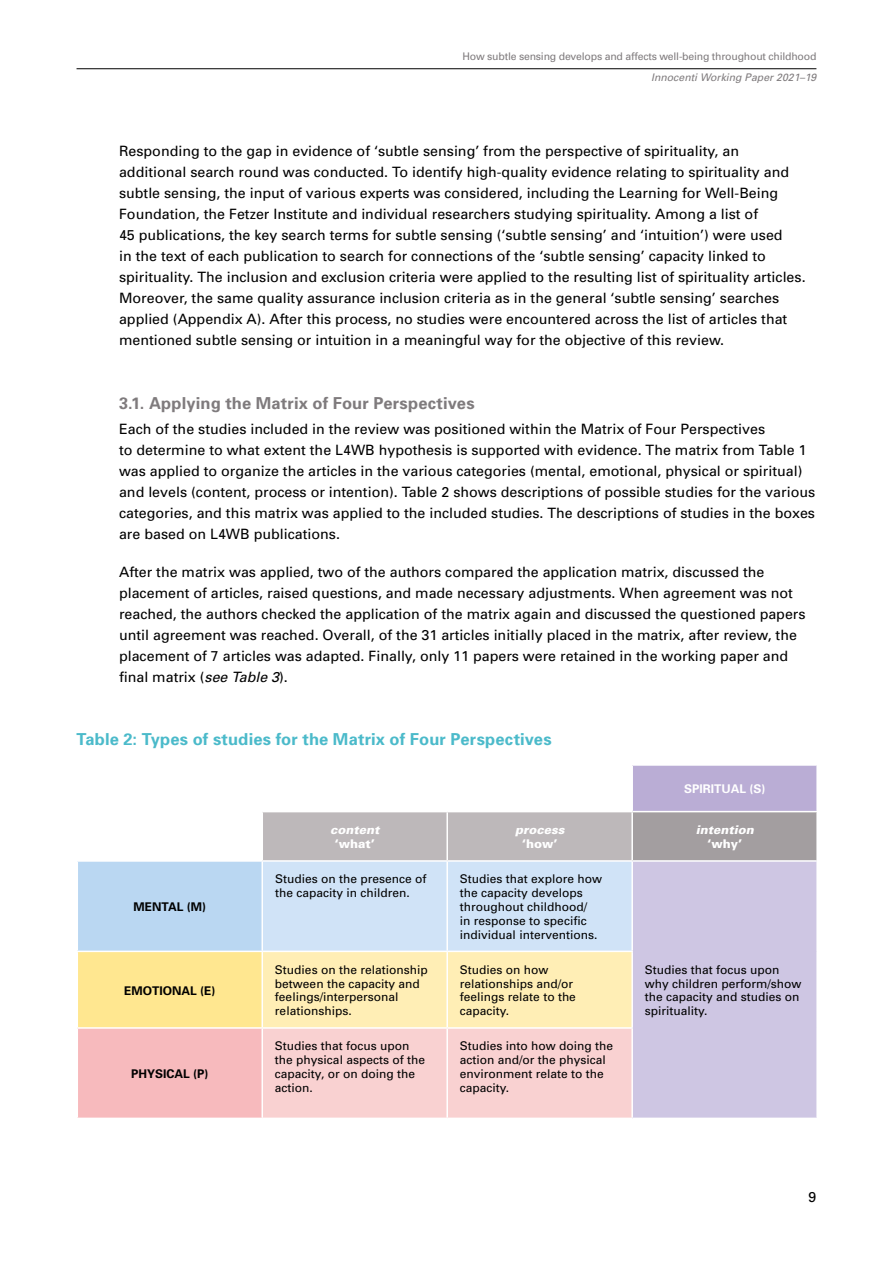
<style>
.page{position:relative;width:893px;height:1263px;background:#fff}
.page>*{position:absolute;margin:0;border:0;box-sizing:border-box;transform-origin:0 0}
.t1{font:700 16.5px "Univers";letter-spacing:.01em;color:#4bbaca}
.t2{font:700 16.5px "Univers";letter-spacing:.01em;color:#7f7b7d}
.t3{font:14.25px/21px "Univers";color:#000}
.t4{font:12px/13.8px "Univers";color:#000}
.t5{font:700 12px "Univers";color:#000}
.t6{font:italic 900 12px "Univers";color:#fff}
.t7{font:900 12px "Univers";color:#fff}
.t8{font:700 12px "Univers";color:#fff}
.t9{font:10.5px "Univers";letter-spacing:-.02em;color:#7f7b7d}
.t10{font:italic 10.5px "Univers";color:#7f7b7d}
.s1{font-style:italic}
</style>
<div class="page">
<hr style="left:77px;top:68px;width:739px;height:1px;background:#000">
<div style="left:632px;top:765px;width:185px;height:47px;background:#baadd5"></div>
<div style="left:632px;top:812px;width:185px;height:49px;background:#a39ea0"></div>
<div style="left:77px;top:861px;width:185px;height:90px;background:#bad7f2"></div>
<div style="left:632px;top:861px;width:185px;height:257px;background:#cec6e3"></div>
<div style="left:77px;top:951px;width:185px;height:77px;background:#ffe790"></div>
<div style="left:77px;top:1028px;width:185px;height:90px;background:#f7babd"></div>
<svg style="left:263px;top:812px;width:368px;height:305px;background:#e4d9d1"></svg>
<hr style="left:632px;top:764px;width:186px;height:2px;background:#fff">
<hr style="left:631px;top:766px;width:2px;height:45px;background:#fff">
<hr style="left:816px;top:766px;width:2px;height:45px;background:#fff">
<hr style="left:632px;top:811px;width:186px;height:1px;background:#fff">
<hr style="left:816px;top:812px;width:2px;height:48px;background:#fff">
<hr style="left:632px;top:860px;width:186px;height:2px;background:#fff">
<hr style="left:816px;top:862px;width:2px;height:89px;background:#fff">
<hr style="left:816px;top:951px;width:2px;height:77px;background:#fff">
<hr style="left:816px;top:1028px;width:2px;height:89px;background:#fff">
<hr style="left:632px;top:1117px;width:186px;height:2px;background:#fff">
<hr style="left:77px;top:860px;width:185px;height:2px;background:#fff">
<hr style="left:77px;top:862px;width:1px;height:88px;background:#fff">
<hr style="left:77px;top:950px;width:185px;height:2px;background:#fff">
<hr style="left:77px;top:952px;width:1px;height:75px;background:#fff">
<hr style="left:446px;top:812px;width:2px;height:48px;background:#fff">
<hr style="left:631px;top:812px;width:2px;height:48px;background:#fff">
<hr style="left:77px;top:1027px;width:185px;height:2px;background:#fff">
<hr style="left:77px;top:1029px;width:1px;height:88px;background:#fff">
<hr style="left:77px;top:1117px;width:185px;height:2px;background:#fff">
<hr style="left:262px;top:860px;width:185px;height:2px;background:#fff">
<hr style="left:261px;top:862px;width:2px;height:88px;background:#fff">
<hr style="left:447px;top:860px;width:185px;height:2px;background:#fff">
<hr style="left:446px;top:862px;width:2px;height:88px;background:#fff">
<hr style="left:631px;top:862px;width:2px;height:88px;background:#fff">
<hr style="left:262px;top:950px;width:185px;height:2px;background:#fff">
<hr style="left:261px;top:952px;width:2px;height:75px;background:#fff">
<hr style="left:447px;top:950px;width:186px;height:2px;background:#fff">
<hr style="left:446px;top:952px;width:2px;height:75px;background:#fff">
<hr style="left:631px;top:952px;width:2px;height:75px;background:#fff">
<hr style="left:262px;top:1027px;width:185px;height:2px;background:#fff">
<hr style="left:261px;top:1029px;width:2px;height:88px;background:#fff">
<hr style="left:447px;top:1027px;width:186px;height:2px;background:#fff">
<hr style="left:446px;top:1029px;width:2px;height:88px;background:#fff">
<hr style="left:631px;top:1029px;width:2px;height:88px;background:#fff">
<p class="t9" style="left:462px;top:49px;width:355px">How subtle sensing develops and affects well-being throughout childhood</p>
<p class="t10" style="left:651px;top:70px;width:167px">Innocenti Working Paper 2021–19</p>
<p class="t3" style="left:119px;top:140px;width:688px">Responding to the gap in evidence of ‘subtle sensing’ from the perspective of spirituality, an additional search round was conducted. To identify high-quality evidence relating to spirituality and subtle sensing, the input of various experts was considered, including the Learning for Well-Being Foundation, the Fetzer Institute and individual researchers studying spirituality. Among a list of<br>45 publications, the key search terms for subtle sensing (‘subtle sensing’ and ‘intuition’) were used<br>in the text of each publication to search for connections of the ‘subtle sensing’ capacity linked to spirituality. The inclusion and exclusion criteria were applied to the resulting list of spirituality articles.<br>Moreover, the same quality assurance inclusion criteria as in the general ‘subtle sensing’ searches applied (Appendix A). After this process, no studies were encountered across the list of articles that mentioned subtle sensing or intuition in a meaningful way for the objective of this review.</p>
<p class="t2" style="left:119px;top:392px;width:357px">3.1. Applying the Matrix of Four Perspectives</p>
<p class="t3" style="left:119px;top:418px;width:698px">Each of the studies included in the review was positioned within the Matrix of Four Perspectives<br>to determine to what extent the L4WB hypothesis is supported with evidence. The matrix from Table 1 was applied to organize the articles in the various categories (mental, emotional, physical or spiritual) and levels (content, process or intention). Table 2 shows descriptions of possible studies for the various categories, and this matrix was applied to the included studies. The descriptions of studies in the boxes are based on L4WB publications.</p>
<p class="t3" style="left:119px;top:561px;width:688px">After the matrix was applied, two of the authors compared the application matrix, discussed the placement of articles, raised questions, and made necessary adjustments. When agreement was not reached, the authors checked the application of the matrix again and discussed the questioned papers until agreement was reached. Overall, of the 31 articles initially placed in the matrix, after review, the placement of 7 articles was adapted. Finally, only 11 papers were retained in the working paper and final matrix (<span class="s1">see Table 3</span>).</p>
<p class="t1" style="left:77px;top:729px;width:477px">Table 2: Types of studies for the Matrix of Four Perspectives</p>
<p class="t5" style="left:133px;top:899px;width:74px">MENTAL (M)</p>
<p class="t5" style="left:124px;top:982px;width:93px">EMOTIONAL (E)</p>
<p class="t5" style="left:131px;top:1066px;width:79px">PHYSICAL (P)</p>
<p class="t6" style="left:330px;top:822px;width:51px">content</p>
<p class="t7" style="left:335px;top:836px;width:41px">‘what’</p>
<p class="t6" style="left:515px;top:822px;width:51px">process</p>
<p class="t7" style="left:522px;top:836px;width:37px">‘how’</p>
<p class="t4" style="left:275px;top:872px;width:153px">Studies on the presence of the capacity in children.</p>
<p class="t4" style="left:460px;top:872px;width:144px">Studies that explore how the capacity develops throughout childhood/<br>in response to specific individual interventions.</p>
<p class="t4" style="left:275px;top:962px;width:154px">Studies on the relationship between the capacity and feelings/interpersonal relationships.</p>
<p class="t4" style="left:460px;top:962px;width:118px">Studies on how relationships and/or feelings relate to the capacity.</p>
<p class="t4" style="left:275px;top:1039px;width:152px">Studies that focus upon the physical aspects of the capacity, or on doing the action.</p>
<p class="t4" style="left:460px;top:1039px;width:155px">Studies into how doing the action and/or the physical environment relate to the capacity.</p>
<p class="t8" style="left:684px;top:781px;width:83px">SPIRITUAL (S)</p>
<p class="t6" style="left:696px;top:822px;width:59px">intention</p>
<p class="t7" style="left:707px;top:836px;width:36px">‘why’</p>
<p class="t4" style="left:645px;top:962px;width:158px">Studies that focus upon why children perform/show the capacity and studies on spirituality.</p>
<p class="t3" style="left:808px;top:1186px;width:9px">9</p>
</div>
